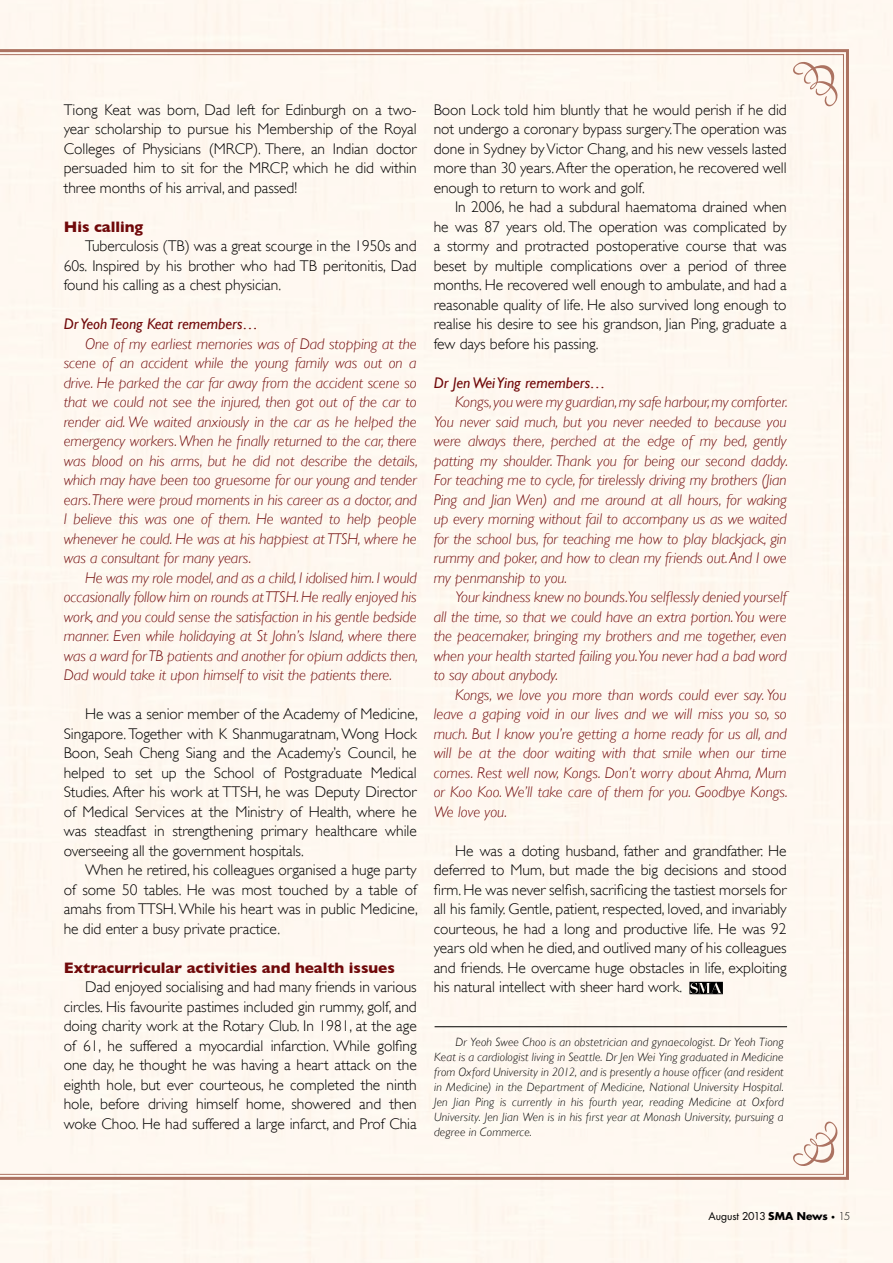
<style>
.page{position:relative;width:893px;height:1263px;background:#fff}
.page>*{position:absolute;margin:0;border:0;box-sizing:border-box;transform-origin:0 0}
.t1{font:300 15.45px/19.5px "Gill Sans";letter-spacing:-.005em;color:#000;text-align:justify}
.t2{font:italic 300 15.45px/19.5px "Gill Sans";letter-spacing:-.005em;color:#70090a;text-align:justify}
.t3{font:700 15.45px "Gill Sans";letter-spacing:-.005em;color:#70090a}
.t4{font:italic 15.45px "Gill Sans";letter-spacing:-.005em;color:#70090a}
.t5{font:italic 300 12px/15px "Gill Sans";letter-spacing:.015em;color:#000;text-align:justify}
.t6{font:10.5px "Futura";letter-spacing:-.01em;color:#000}
.s1{font-weight:700}
.s2{font-weight:300;font-size:7.5px}
.s3{font-weight:300}
</style>
<div class="page">
<div style="left:0;top:54px;width:844px;height:1121px;background:#fef8f0"></div>
<svg style="left:793px;top:62px;width:45px;height:44px"></svg>
<svg style="left:793px;top:1121px;width:45px;height:45px"></svg>
<p class="t1" style="left:64px;top:100px;width:354px">Tiong Keat was born, Dad left for Edinburgh on a two&shy;year scholarship to pursue his Membership of the Royal Colleges of Physicians (MRCP). There, an Indian doctor persuaded him to sit for the MRCP, which he did within three months of his arrival, and passed!</p>
<p class="t3" style="left:64px;top:218px;width:81px">His calling</p>
<p class="t1" style="left:64px;top:236px;width:354px;text-indent:21px">Tuberculosis (TB) was a great scourge in the 1950s and 60s. Inspired by his brother who had TB peritonitis, Dad found his calling as a chest physician.</p>
<p class="t4" style="left:64px;top:315px;width:196px">Dr Yeoh Teong Keat remembers…</p>
<p class="t2" style="left:64px;top:334px;width:356px;text-indent:21px">One of my earliest memories was of Dad stopping at the scene of an accident while the young family was out on a drive. He parked the car far away from the accident scene so that we could not see the injured, then got out of the car to render aid. We waited anxiously in the car as he helped the emergency workers. When he finally returned to the car, there was blood on his arms, but he did not describe the details, which may have been too gruesome for our young and tender ears. There were proud moments in his career as a doctor, and I believe this was one of them. He wanted to help people whenever he could. He was at his happiest at TTSH, where he was a consultant for many years.</p>
<p class="t2" style="left:64px;top:568px;width:356px;text-indent:21px">He was my role model, and as a child, I idolised him. I would occasionally follow him on rounds at TTSH. He really enjoyed his work, and you could sense the satisfaction in his gentle bedside manner. Even while holidaying at St John’s Island, where there was a ward for TB patients and another for opium addicts then, Dad would take it upon himself to visit the patients there.</p>
<p class="t1" style="left:64px;top:704px;width:356px;text-indent:21px">He was a senior member of the Academy of Medicine, Singapore. Together with K Shanmugaratnam, Wong Hock Boon, Seah Cheng Siang and the Academy’s Council, he helped to set up the School of Postgraduate Medical Studies. After his work at TTSH, he was Deputy Director of Medical Services at the Ministry of Health, where he was steadfast in strengthening primary healthcare while overseeing all the government hospitals.</p>
<p class="t1" style="left:64px;top:860px;width:356px;text-indent:21px">When he retired, his colleagues organised a huge party of some 50 tables. He was most touched by a table of amahs from TTSH. While his heart was in public Medicine, he did enter a busy private practice.</p>
<p class="t3" style="left:64px;top:958px;width:333px">Extracurricular activities and health issues</p>
<p class="t1" style="left:64px;top:977px;width:354px;text-indent:21px">Dad enjoyed socialising and had many friends in various circles. His favourite pastimes included gin rummy, golf, and doing charity work at the Rotary Club. In 1981, at the age of 61, he suffered a myocardial infarction. While golfing one day, he thought he was having a heart attack on the eighth hole, but ever courteous, he completed the ninth hole, before driving himself home, showered and then woke Choo. He had suffered a large infarct, and Prof Chia</p>
<p class="t1" style="left:434px;top:100px;width:354px">Boon Lock told him bluntly that he would perish if he did not undergo a coronary bypass surgery.The operation was done in Sydney by Victor Chang, and his new vessels lasted more than 30 years. After the operation, he recovered well enough to return to work and golf.</p>
<p class="t1" style="left:434px;top:197px;width:354px;text-indent:21px">In 2006, he had a subdural haematoma drained when he was 87 years old. The operation was complicated by a stormy and protracted postoperative course that was beset by multiple complications over a period of three months. He recovered well enough to ambulate, and had a reasonable quality of life. He also survived long enough to realise his desire to see his grandson, Jian Ping, graduate a few days before his passing.</p>
<p class="t4" style="left:434px;top:374px;width:174px">Dr Jen Wei Ying remembers…</p>
<p class="t2" style="left:434px;top:392px;width:356px;text-indent:21px">Kongs, you were my guardian, my safe harbour, my comforter.<br>You never said much, but you never needed to because you were always there, perched at the edge of my bed, gently patting my shoulder. Thank you for being our second daddy.<br>For teaching me to cycle, for tirelessly driving my brothers (Jian Ping and Jian Wen) and me around at all hours, for waking up every morning without fail to accompany us as we waited for the school bus, for teaching me how to play blackjack, gin rummy and poker, and how to clean my friends out. And I owe my penmanship to you.</p>
<p class="t2" style="left:434px;top:587px;width:354px;text-indent:21px">Your kindness knew no bounds.You selflessly denied yourself all the time, so that we could have an extra portion. You were the peacemaker, bringing my brothers and me together, even when your health started failing you.You never had a bad word to say about anybody.</p>
<p class="t2" style="left:434px;top:685px;width:356px;text-indent:21px">Kongs, we love you more than words could ever say. You leave a gaping void in our lives and we will miss you so, so much. But I know you’re getting a home ready for us all, and will be at the door waiting with that smile when our time comes. Rest well now, Kongs. Don’t worry about Ahma, Mum or Koo Koo. We’ll take care of them for you. Goodbye Kongs.<br>We love you.</p>
<p class="t1" style="left:434px;top:841px;width:354px;text-indent:21px">He was a doting husband, father and grandfather. He deferred to Mum, but made the big decisions and stood firm. He was never selfish, sacrificing the tastiest morsels for all his family. Gentle, patient, respected, loved, and invariably courteous, he had a long and productive life. He was 92 years old when he died, and outlived many of his colleagues and friends. He overcame huge obstacles in life, exploiting his natural intellect with sheer hard work.</p>
<p class="t5" style="left:434px;top:1034px;width:351px;text-indent:21px">Dr Yeoh Swee Choo is an obstetrician and gynaecologist. Dr Yeoh Tiong Keat is a cardiologist living in Seattle. Dr Jen Wei Ying graduated in Medicine from Oxford University in 2012, and is presently a house officer (and resident in Medicine) in the Department of Medicine, National University Hospital.<br>Jen Jian Ping is currently in his fourth year, reading Medicine at Oxford University. Jen Jian Wen is in his first year at Monash University, pursuing a degree in Commerce.</p>
<p class="t6" style="left:709px;top:1209px;width:143px">August 2013 <span class="s1">SMA News</span> <span class="s2">•</span> <span class="s3">15</span></p>
</div>
